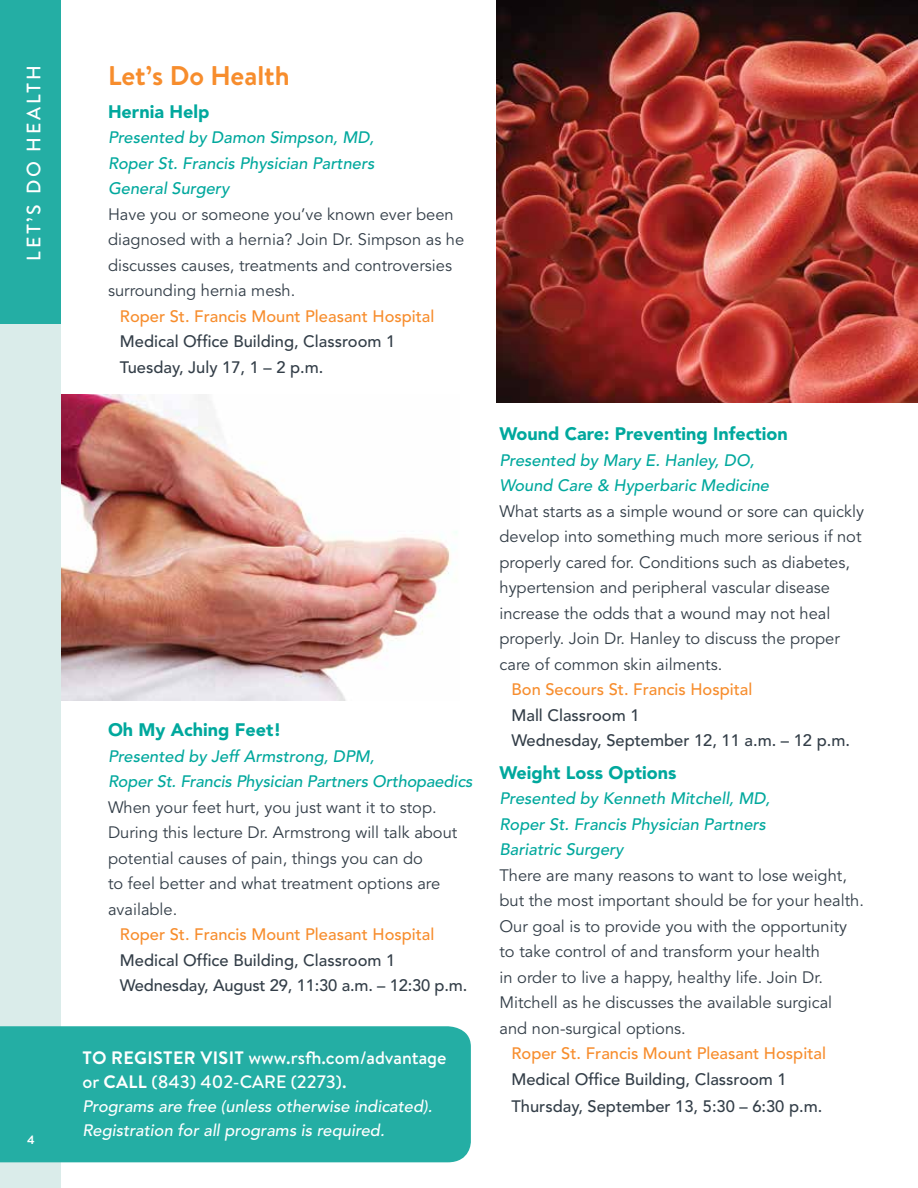
<style>
.page{position:relative;width:918px;height:1188px;background:#fff}
.page>*{position:absolute;margin:0;border:0;box-sizing:border-box;transform-origin:0 0}
.t1{font:700 27px "Brandon Text";color:#f78d2d}
.t2{font:500 19.5px "Brandon Text";letter-spacing:.14em;color:#fff}
.t3{font:900 18px "Avenir";color:#00a89d}
.t4{font:500 18px/24px "Brandon Text";color:#fff}
.t5{font:16.5px/25.5px "Avenir";color:#333e48}
.t6{font:italic 500 16.5px/25.5px "Avenir";color:#00a89d}
.t7{font:500 16.5px/25.5px "Avenir";color:#333e48}
.t8{font:500 16.5px "Avenir";color:#f78d2d}
.t9{font:italic 500 16.5px/24px "Avenir";color:#fff}
.t10{font:700 12px "Brandon Text";color:#fff}
.s1{font-weight:700}
</style>
<div class="page">
<img style="left:60px;top:394px;width:397px;height:307px">
<img style="left:496px;top:0;width:422px;height:402px">
<div style="left:0;top:0;width:60px;height:1188px;background:#daecea"></div>
<div style="left:0;top:1026px;width:471px;height:136px;background:#24aea4"></div>
<div style="left:0;top:0;width:60px;height:324px;background:#24aea4"></div>
<p class="t2" style="left:20px;top:261px;width:197px;rotate:-90deg">LET’S DO HEALTH</p>
<p class="t10" style="left:27px;top:1132px;width:9px">4</p>
<h1 class="t1" style="left:108px;top:57px;width:183px">Let’s Do Health</h1>
<p class="t3" style="left:108px;top:101px;width:103px">Hernia Help</p>
<p class="t6" style="left:108px;top:125px;width:268px;text-align:justify">Presented by Damon Simpson, MD, Roper St. Francis Physician Partners General Surgery</p>
<p class="t5" style="left:108px;top:202px;width:358px">Have you or someone you’ve known ever been diagnosed with a hernia? Join Dr. Simpson as he discusses causes, treatments and controversies surrounding hernia mesh.</p>
<p class="t8" style="left:120px;top:306px;width:316px">Roper St. Francis Mount Pleasant Hospital</p>
<p class="t7" style="left:120px;top:329px;width:277px">Medical Office Building, Classroom 1<br>Tuesday, July 17, 1 – 2 p.m.</p>
<p class="t3" style="left:108px;top:719px;width:175px">Oh My Aching Feet!</p>
<p class="t6" style="left:108px;top:744px;width:366px">Presented by Jeff Armstrong, DPM,<br>Roper St. Francis Physician Partners Orthopaedics</p>
<p class="t5" style="left:108px;top:795px;width:351px">When your feet hurt, you just want it to stop.<br>During this lecture Dr. Armstrong will talk about potential causes of pain, things you can do<br>to feel better and what treatment options are available.</p>
<p class="t8" style="left:120px;top:925px;width:316px">Roper St. Francis Mount Pleasant Hospital</p>
<p class="t7" style="left:120px;top:948px;width:349px">Medical Office Building, Classroom 1<br>Wednesday, August 29, 11:30 a.m. – 12:30 p.m.</p>
<p class="t4" style="left:82px;top:1045px;width:366px"><span class="s1">TO REGISTER VISIT</span> www.rsfh.com/advantage or <span class="s1">CALL</span> (843) 402-CARE (2273).</p>
<p class="t9" style="left:82px;top:1095px;width:351px">Programs are free (unless otherwise indicated).<br>Registration for all programs is required.</p>
<p class="t3" style="left:500px;top:423px;width:290px">Wound Care: Preventing Infection</p>
<p class="t6" style="left:500px;top:448px;width:271px">Presented by Mary E. Hanley, DO,<br>Wound Care &amp; Hyperbaric Medicine</p>
<p class="t5" style="left:500px;top:499px;width:366px">What starts as a simple wound or sore can quickly develop into something much more serious if not properly cared for. Conditions such as diabetes, hypertension and peripheral vascular disease increase the odds that a wound may not heal properly. Join Dr. Hanley to discuss the proper care of common skin ailments.</p>
<p class="t8" style="left:511px;top:680px;width:242px">Bon Secours St. Francis Hospital</p>
<p class="t7" style="left:511px;top:703px;width:340px">Mall Classroom 1<br>Wednesday, September 12, 11 a.m. – 12 p.m.</p>
<p class="t3" style="left:500px;top:761px;width:178px">Weight Loss Options</p>
<p class="t6" style="left:500px;top:786px;width:272px">Presented by Kenneth Mitchell, MD,<br>Roper St. Francis Physician Partners<br>Bariatric Surgery</p>
<p class="t5" style="left:500px;top:863px;width:366px">There are many reasons to want to lose weight, but the most important should be for your health.<br>Our goal is to provide you with the opportunity to take control of and transform your health<br>in order to live a happy, healthy life. Join Dr.<br>Mitchell as he discusses the available surgical and non-surgical options.</p>
<p class="t8" style="left:511px;top:1044px;width:316px">Roper St. Francis Mount Pleasant Hospital</p>
<p class="t7" style="left:511px;top:1066px;width:312px;line-height:27px">Medical Office Building, Classroom 1<br>Thursday, September 13, 5:30 – 6:30 p.m.</p>
</div>
